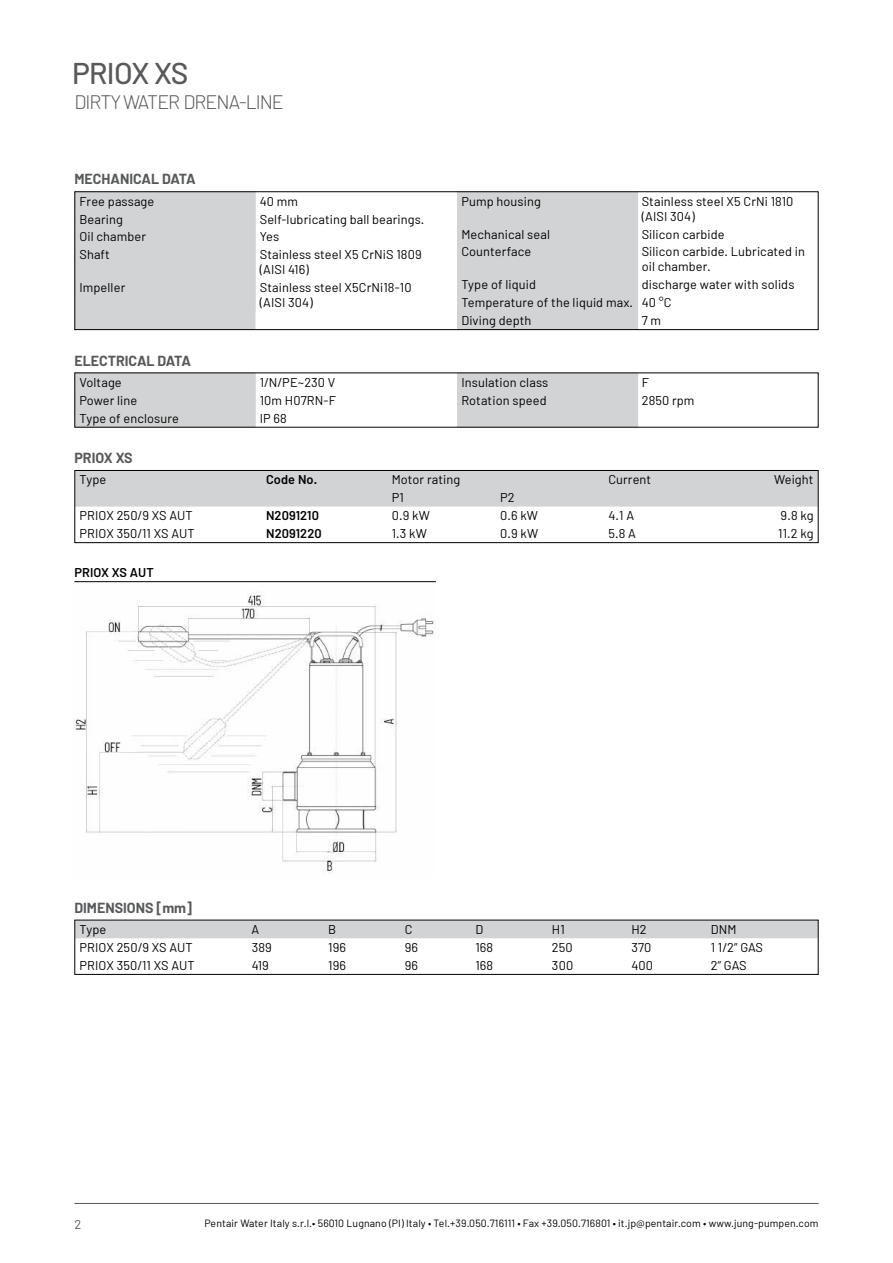
<style>
.page{position:relative;width:893px;height:1263px;background:#fff}
.page>*{position:absolute;margin:0;border:0;box-sizing:border-box;transform-origin:0 0}
.t1{font:500 30px "Barlow";letter-spacing:-.025em;color:#58595b}
.t2{font:300 19.5px "Barlow";letter-spacing:-.05em;color:#58595b}
.t3{font:700 14.25px "Barlow";color:#58595b}
.t4{font:12.75px/15px "Barlow";letter-spacing:.01em;color:#000}
.t5{font:600 12.75px "Barlow";letter-spacing:.01em;color:#000}
.t6{font:12.75px "Barlow";color:#58595b}
.t7{font:10.5px "Barlow";letter-spacing:.01em;color:#000}
</style>
<div class="page">
<hr style="left:74px;top:1203px;width:745px;height:1px;background:#58595b">
<div style="left:76px;top:922px;width:741px;height:16px;background:#d1d3d4"></div>
<div style="left:74px;top:920px;width:745px;height:55px;border:1px solid #000"></div>
<div style="left:76px;top:472px;width:741px;height:35px;background:#d1d3d4"></div>
<div style="left:74px;top:470px;width:745px;height:73px;border:1px solid #000"></div>
<svg style="left:76px;top:193px;width:562px;height:135px"></svg>
<div style="left:76px;top:193px;width:179px;height:118px;background:#d1d3d4"></div>
<div style="left:457px;top:193px;width:180px;height:135px;background:#d1d3d4"></div>
<div style="left:74px;top:191px;width:745px;height:139px;border:1px solid #000"></div>
<svg style="left:76px;top:374px;width:562px;height:52px"></svg>
<hr style="left:74px;top:581px;width:362px;height:1px;background:#000">
<img style="left:74px;top:591px;width:360px;height:282px">
<h1 class="t1" style="left:72px;top:55px;width:118px">PRIOX XS</h1>
<h2 class="t2" style="left:74px;top:90px;width:211px">DIRTY WATER DRENA-LINE</h2>
<p class="t3" style="left:74px;top:170px;width:123px">MECHANICAL DATA</p>
<p class="t4" style="left:79px;top:193px;width:76px">Free passage</p>
<p class="t4" style="left:260px;top:193px;width:40px">40 mm</p>
<p class="t4" style="left:79px;top:211px;width:45px">Bearing</p>
<p class="t4" style="left:260px;top:211px;width:166px">Self-lubricating ball bearings.</p>
<p class="t4" style="left:79px;top:229px;width:68px">Oil chamber</p>
<p class="t4" style="left:260px;top:229px;width:21px">Yes</p>
<p class="t4" style="left:79px;top:247px;width:32px">Shaft</p>
<p class="t4" style="left:260px;top:247px;width:163px">Stainless steel X5 CrNiS 1809 (AISI 416)</p>
<p class="t4" style="left:79px;top:280px;width:47px">Impeller</p>
<p class="t4" style="left:260px;top:280px;width:153px">Stainless steel X5CrNi18-10 (AISI 304)</p>
<p class="t3" style="left:74px;top:351px;width:118px">ELECTRICAL DATA</p>
<p class="t4" style="left:79px;top:374px;width:44px">Voltage</p>
<p class="t4" style="left:260px;top:374px;width:77px">1/N/PE~230 V</p>
<p class="t4" style="left:79px;top:392px;width:59px">Power line</p>
<p class="t4" style="left:260px;top:392px;width:78px">10m H07RN-F</p>
<p class="t4" style="left:79px;top:410px;width:101px">Type of enclosure</p>
<p class="t4" style="left:260px;top:410px;width:29px">IP 68</p>
<p class="t3" style="left:74px;top:449px;width:60px">PRIOX XS</p>
<p class="t4" style="left:461px;top:193px;width:81px">Pump housing</p>
<p class="t4" style="left:642px;top:193px;width:153px">Stainless steel X5 CrNi 1810 (AISI 304)</p>
<p class="t4" style="left:461px;top:226px;width:90px">Mechanical seal</p>
<p class="t4" style="left:642px;top:226px;width:84px">Silicon carbide</p>
<p class="t4" style="left:461px;top:244px;width:71px">Counterface</p>
<p class="t4" style="left:642px;top:244px;width:165px">Silicon carbide. Lubricated in oil chamber.</p>
<p class="t4" style="left:461px;top:277px;width:76px">Type of liquid</p>
<p class="t4" style="left:461px;top:275px;width:335px;line-height:17.9px;text-indent:180px">discharge water with solids<br>Temperature of the liquid max. 40 °C<br>Diving depth</p>
<p class="t4" style="left:642px;top:313px;width:21px">7 m</p>
<p class="t4" style="left:461px;top:374px;width:88px">Insulation class</p>
<p class="t4" style="left:642px;top:374px;width:9px">F</p>
<p class="t4" style="left:461px;top:392px;width:87px">Rotation speed</p>
<p class="t4" style="left:642px;top:392px;width:54px">2850 rpm</p>
<p class="t4" style="left:79px;top:472px;width:28px">Type</p>
<p class="t5" style="left:266px;top:472px;width:53px">Code No.</p>
<p class="t4" style="left:392px;top:472px;width:70px">Motor rating</p>
<p class="t4" style="left:608px;top:472px;width:44px">Current</p>
<p class="t4" style="left:774px;top:472px;width:41px">Weight</p>
<p class="t4" style="left:392px;top:490px;width:14px">P1</p>
<p class="t4" style="left:500px;top:490px;width:16px">P2</p>
<p class="t4" style="left:79px;top:508px;width:115px">PRIOX 250/9 XS AUT</p>
<p class="t5" style="left:266px;top:508px;width:54px">N2091210</p>
<p class="t4" style="left:392px;top:508px;width:40px">0.9 kW</p>
<p class="t4" style="left:500px;top:508px;width:39px">0.6 kW</p>
<p class="t4" style="left:608px;top:508px;width:27px">4.1 A</p>
<p class="t4" style="left:781px;top:508px;width:34px">9.8 kg</p>
<p class="t4" style="left:79px;top:526px;width:117px">PRIOX 350/11 XS AUT</p>
<p class="t5" style="left:266px;top:525px;width:57px">N2091220</p>
<p class="t4" style="left:392px;top:526px;width:37px">1.3 kW</p>
<p class="t4" style="left:500px;top:526px;width:40px">0.9 kW</p>
<p class="t4" style="left:608px;top:526px;width:29px">5.8 A</p>
<p class="t4" style="left:778px;top:526px;width:37px">11.2 kg</p>
<p class="t5" style="left:74px;top:564px;width:81px">PRIOX XS AUT</p>
<p class="t3" style="left:74px;top:899px;width:119px">DIMENSIONS [mm]</p>
<p class="t4" style="left:79px;top:922px;width:28px">Type</p>
<p class="t4" style="left:252px;top:922px;width:9px">A</p>
<p class="t4" style="left:328px;top:922px;width:9px">B</p>
<p class="t4" style="left:405px;top:922px;width:9px">C</p>
<p class="t4" style="left:475px;top:922px;width:9px">D</p>
<p class="t4" style="left:552px;top:922px;width:14px">H1</p>
<p class="t4" style="left:631px;top:922px;width:17px">H2</p>
<p class="t4" style="left:711px;top:922px;width:27px">DNM</p>
<p class="t4" style="left:79px;top:939px;width:115px">PRIOX 250/9 XS AUT</p>
<p class="t4" style="left:252px;top:939px;width:22px">389</p>
<p class="t4" style="left:328px;top:939px;width:19px">196</p>
<p class="t4" style="left:405px;top:939px;width:15px">96</p>
<p class="t4" style="left:475px;top:939px;width:19px">168</p>
<p class="t4" style="left:552px;top:939px;width:22px">250</p>
<p class="t4" style="left:631px;top:939px;width:22px">370</p>
<p class="t4" style="left:711px;top:939px;width:54px">1 1/2” GAS</p>
<p class="t4" style="left:79px;top:957px;width:117px">PRIOX 350/11 XS AUT</p>
<p class="t4" style="left:252px;top:957px;width:19px">419</p>
<p class="t4" style="left:328px;top:957px;width:19px">196</p>
<p class="t4" style="left:405px;top:957px;width:15px">96</p>
<p class="t4" style="left:475px;top:957px;width:19px">168</p>
<p class="t4" style="left:552px;top:957px;width:23px">300</p>
<p class="t4" style="left:631px;top:957px;width:23px">400</p>
<p class="t4" style="left:711px;top:957px;width:37px">2” GAS</p>
<p class="t6" style="left:74px;top:1216px;width:8px">2</p>
<p class="t7" style="left:204px;top:1216px;width:616px">Pentair Water Italy s.r.l.• 56010 Lugnano (PI) Italy • Tel.+39.050.716111 • Fax +39.050.716801 • it.jp@pentair.com • www.jung-pumpen.com</p>
</div>
